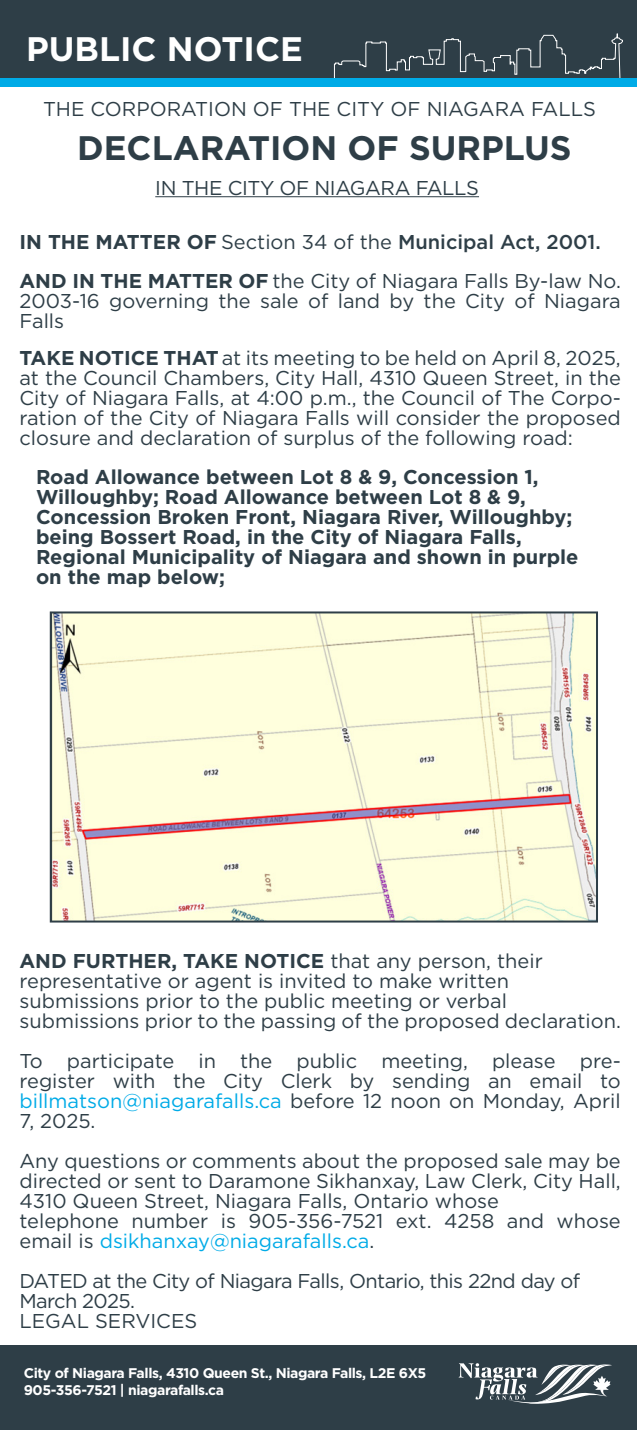
<style>
.page{position:relative;width:637px;height:1430px;background:#fff}
.page>*{position:absolute;margin:0;border:0;box-sizing:border-box;transform-origin:0 0}
.t1{font:700 34px "Gotham";color:#2e3e47}
.t2{font:700 34px "Gotham";color:#fff}
.t3{font:20px/20px "Gotham";color:#2e3e47;text-align:justify}
.t4{font:700 20px/20px "Gotham";color:#2e3e47}
.t5{font:20px "Gotham";letter-spacing:-.03em;color:#2e3e47}
.t6{font:500 20px "Gotham";color:#2e3e47}
.t7{font:20px "Gotham";letter-spacing:-.02em;color:#2e3e47}
.t8{font:700 14px/16.8px "Gotham";letter-spacing:-.03em;color:#fff}
.s1{font-weight:700}
.s2{font-weight:400}
.s3{color:#00abe7}
</style>
<div class="page">
<div style="left:0;top:0;width:637px;height:86px;background:#2e3e47"></div>
<svg style="left:333px;top:33px;width:290px;height:45px"></svg>
<div style="left:0;top:78px;width:637px;height:8px;background:#00abe7"></div>
<div style="left:0;top:1345px;width:637px;height:85px;background:#2e3e47"></div>
<svg style="left:458px;top:1363px;width:154px;height:41px"></svg>
<hr style="left:155px;top:196px;width:324px;height:1px;background:#2e3e47">
<img style="left:53px;top:614px;width:542px;height:305px">
<div style="left:50px;top:611px;width:548px;height:311px;border:2px solid #2e3e47"></div>
<p class="t2" style="left:26px;top:26px;width:278px">PUBLIC NOTICE</p>
<p class="t3" style="left:43px;top:99px;width:554px">THE CORPORATION OF THE CITY OF NIAGARA FALLS</p>
<p class="t1" style="left:77px;top:126px;width:496px">DECLARATION OF SURPLUS</p>
<p class="t7" style="left:155px;top:175px;width:325px">IN THE CITY OF NIAGARA FALLS</p>
<p class="t6" style="left:19px;top:228px;width:583px"><span class="s1">IN THE MATTER OF</span> <span class="s2">Section 34 of the</span> Municipal Act, 2001.</p>
<p class="t3" style="left:19px;top:271px;width:603px"><span class="s1">AND IN THE MATTER OF</span> the City of Niagara Falls By-law No.<br>2003-16 governing the sale of land by the City of Niagara Falls</p>
<p class="t3" style="left:19px;top:348px;width:603px"><span class="s1">TAKE NOTICE THAT</span> at its meeting to be held on April 8, 2025, at the Council Chambers, City Hall, 4310 Queen Street, in the City of Niagara Falls, at 4:00 p.m., the Council of The Corpo&shy;ration of the City of Niagara Falls will consider the proposed closure and declaration of surplus of the following road:</p>
<p class="t4" style="left:36px;top:466px;width:504px">Road Allowance between Lot 8 &amp; 9, Concession 1,</p>
<p class="t4" style="left:36px;top:486px;width:491px">Willoughby; Road Allowance between Lot 8 &amp; 9,</p>
<p class="t4" style="left:36px;top:506px;width:538px">Concession Broken Front, Niagara River, Willoughby; being Bossert Road, in the City of Niagara Falls,</p>
<p class="t4" style="left:36px;top:546px;width:544px">Regional Municipality of Niagara and shown in purple on the map below;</p>
<p class="t4" style="left:19px;top:951px;width:524px">AND FURTHER, TAKE NOTICE <span class="s2">that any person, their</span></p>
<p class="t3" style="left:19px;top:971px;width:491px">representative or agent is invited to make written</p>
<p class="t3" style="left:19px;top:991px;width:489px">submissions prior to the public meeting or verbal</p>
<p class="t3" style="left:19px;top:1011px;width:603px">submissions prior to the passing of the proposed declaration.</p>
<p class="t3" style="left:19px;top:1051px;width:603px">To participate in the public meeting, please pre&shy;register with the City Clerk by sending an email to <span class="s3">billmatson@niagarafalls.ca</span> before 12 noon on Monday, April 7, 2025.</p>
<p class="t3" style="left:19px;top:1151px;width:602px">Any questions or comments about the proposed sale may be directed or sent to Daramone Sikhanxay, Law Clerk, City Hall, 4310 Queen Street, Niagara Falls, Ontario whose</p>
<p class="t3" style="left:19px;top:1211px;width:602px">telephone number is 905-356-7521 ext. 4258 and whose email is <span class="s3">dsikhanxay@niagarafalls.ca</span>.</p>
<p class="t5" style="left:19px;top:1268px;width:562px">DATED at the City of Niagara Falls, Ontario, this 22nd day of</p>
<p class="t5" style="left:19px;top:1288px;width:117px">March 2025.</p>
<p class="t3" style="left:19px;top:1311px;width:179px">LEGAL SERVICES</p>
<p class="t8" style="left:24px;top:1364px;width:404px">City of Niagara Falls, 4310 Queen St., Niagara Falls, L2E 6X5<br>905-356-7521 | niagarafalls.ca</p>
</div>
